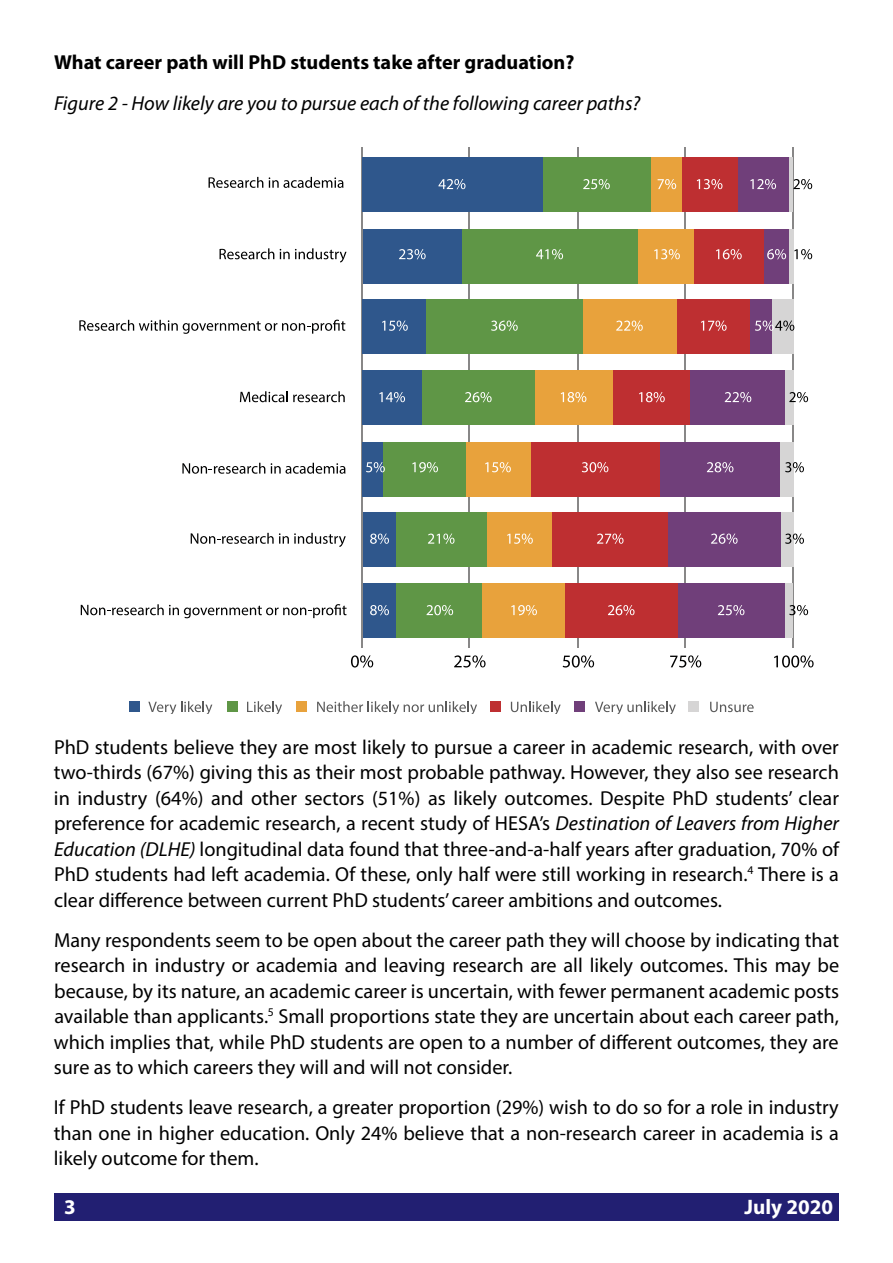
<style>
.page{position:relative;width:893px;height:1263px;background:#fff}
.page>*{position:absolute;margin:0;border:0;box-sizing:border-box;transform-origin:0 0}
.t1{font:700 21px "Myriad Pro";color:#fff}
.t2{font:20.25px/25.3px "Myriad Pro";color:#000;text-align:justify}
.t3{font:italic 20.25px "Myriad Pro";color:#000}
.t4{font:700 20.25px "Myriad Pro";color:#000}
.s1{font-style:italic}
</style>
<div class="page">
<div style="left:54px;top:1193px;width:785px;height:27px;background:#221f72"></div>
<hr style="left:361px;top:148px;width:2px;height:500px;background:#888787">
<hr style="left:468px;top:148px;width:2px;height:500px;background:#888787">
<hr style="left:577px;top:148px;width:1px;height:500px;background:#888787">
<hr style="left:684px;top:148px;width:2px;height:500px;background:#888787">
<hr style="left:793px;top:148px;width:1px;height:500px;background:#888787">
<svg style="left:209px;top:177px;width:54px;height:11px"></svg>
<svg style="left:269px;top:177px;width:74px;height:11px"></svg>
<svg style="left:220px;top:248px;width:54px;height:11px"></svg>
<svg style="left:280px;top:248px;width:67px;height:15px"></svg>
<svg style="left:79px;top:320px;width:266px;height:14px"></svg>
<svg style="left:240px;top:391px;width:105px;height:11px"></svg>
<svg style="left:182px;top:463px;width:83px;height:11px"></svg>
<svg style="left:271px;top:463px;width:74px;height:11px"></svg>
<svg style="left:191px;top:533px;width:155px;height:14px"></svg>
<svg style="left:81px;top:604px;width:266px;height:14px"></svg>
<svg style="left:351px;top:655px;width:22px;height:12px"></svg>
<svg style="left:454px;top:655px;width:32px;height:12px"></svg>
<svg style="left:563px;top:655px;width:31px;height:12px"></svg>
<svg style="left:670px;top:655px;width:31px;height:12px"></svg>
<svg style="left:774px;top:655px;width:40px;height:12px"></svg>
<hr style="left:789px;top:157px;width:4px;height:55px;background:#d6d5d5">
<div style="left:789px;top:229px;width:5px;height:55px;background:#d6d5d5"></div>
<div style="left:772px;top:299px;width:21px;height:55px;background:#d6d5d5"></div>
<div style="left:784px;top:370px;width:10px;height:55px;background:#d6d5d5"></div>
<div style="left:780px;top:442px;width:14px;height:55px;background:#d6d5d5"></div>
<div style="left:780px;top:512px;width:14px;height:55px;background:#d6d5d5"></div>
<div style="left:784px;top:583px;width:9px;height:55px;background:#d6d5d5"></div>
<div style="left:738px;top:157px;width:51px;height:55px;background:#703f7a"></div>
<div style="left:764px;top:229px;width:25px;height:55px;background:#703f7a"></div>
<div style="left:750px;top:299px;width:22px;height:55px;background:#703f7a"></div>
<div style="left:690px;top:370px;width:94px;height:55px;background:#703f7a"></div>
<div style="left:659px;top:442px;width:121px;height:55px;background:#703f7a"></div>
<div style="left:668px;top:512px;width:112px;height:55px;background:#703f7a"></div>
<div style="left:677px;top:583px;width:107px;height:55px;background:#703f7a"></div>
<div style="left:681px;top:157px;width:57px;height:55px;background:#be2f31"></div>
<div style="left:694px;top:229px;width:70px;height:55px;background:#be2f31"></div>
<div style="left:677px;top:299px;width:73px;height:55px;background:#be2f31"></div>
<div style="left:613px;top:370px;width:77px;height:55px;background:#be2f31"></div>
<div style="left:530px;top:442px;width:129px;height:55px;background:#be2f31"></div>
<div style="left:552px;top:512px;width:116px;height:55px;background:#be2f31"></div>
<div style="left:565px;top:583px;width:112px;height:55px;background:#be2f31"></div>
<div style="left:651px;top:157px;width:30px;height:55px;background:#e8a23c"></div>
<div style="left:637px;top:229px;width:57px;height:55px;background:#e8a23c"></div>
<div style="left:582px;top:299px;width:95px;height:55px;background:#e8a23c"></div>
<div style="left:534px;top:370px;width:79px;height:55px;background:#e8a23c"></div>
<div style="left:466px;top:442px;width:64px;height:55px;background:#e8a23c"></div>
<div style="left:486px;top:512px;width:66px;height:55px;background:#e8a23c"></div>
<div style="left:482px;top:583px;width:83px;height:55px;background:#e8a23c"></div>
<div style="left:543px;top:157px;width:108px;height:55px;background:#5f9646"></div>
<div style="left:462px;top:229px;width:175px;height:55px;background:#5f9646"></div>
<div style="left:426px;top:299px;width:156px;height:55px;background:#5f9646"></div>
<div style="left:422px;top:370px;width:112px;height:55px;background:#5f9646"></div>
<div style="left:383px;top:442px;width:83px;height:55px;background:#5f9646"></div>
<div style="left:396px;top:512px;width:90px;height:55px;background:#5f9646"></div>
<div style="left:396px;top:583px;width:86px;height:55px;background:#5f9646"></div>
<div style="left:363px;top:157px;width:180px;height:55px;background:#2f578c"></div>
<div style="left:363px;top:229px;width:99px;height:55px;background:#2f578c"></div>
<div style="left:363px;top:299px;width:63px;height:55px;background:#2f578c"></div>
<div style="left:363px;top:370px;width:59px;height:55px;background:#2f578c"></div>
<div style="left:363px;top:442px;width:20px;height:55px;background:#2f578c"></div>
<div style="left:363px;top:512px;width:33px;height:55px;background:#2f578c"></div>
<div style="left:363px;top:583px;width:33px;height:55px;background:#2f578c"></div>
<svg style="left:789px;top:605px;width:19px;height:10px"></svg>
<svg style="left:785px;top:534px;width:19px;height:10px"></svg>
<svg style="left:785px;top:462px;width:19px;height:10px"></svg>
<svg style="left:789px;top:392px;width:19px;height:10px"></svg>
<svg style="left:794px;top:249px;width:18px;height:10px"></svg>
<svg style="left:793px;top:179px;width:19px;height:10px"></svg>
<svg style="left:718px;top:605px;width:26px;height:10px"></svg>
<svg style="left:711px;top:534px;width:27px;height:10px"></svg>
<svg style="left:707px;top:462px;width:26px;height:10px"></svg>
<svg style="left:725px;top:392px;width:26px;height:10px"></svg>
<svg style="left:755px;top:321px;width:39px;height:10px"></svg>
<svg style="left:767px;top:249px;width:19px;height:10px"></svg>
<svg style="left:750px;top:179px;width:26px;height:10px"></svg>
<svg style="left:608px;top:605px;width:26px;height:10px"></svg>
<svg style="left:597px;top:534px;width:26px;height:10px"></svg>
<svg style="left:582px;top:462px;width:26px;height:10px"></svg>
<svg style="left:639px;top:392px;width:26px;height:10px"></svg>
<svg style="left:701px;top:321px;width:26px;height:10px"></svg>
<svg style="left:716px;top:249px;width:26px;height:10px"></svg>
<svg style="left:697px;top:179px;width:25px;height:10px"></svg>
<svg style="left:511px;top:605px;width:26px;height:10px"></svg>
<svg style="left:507px;top:534px;width:26px;height:10px"></svg>
<svg style="left:485px;top:462px;width:26px;height:10px"></svg>
<svg style="left:561px;top:392px;width:25px;height:10px"></svg>
<svg style="left:616px;top:321px;width:27px;height:10px"></svg>
<svg style="left:654px;top:249px;width:26px;height:10px"></svg>
<svg style="left:658px;top:179px;width:18px;height:10px"></svg>
<svg style="left:427px;top:605px;width:26px;height:10px"></svg>
<svg style="left:428px;top:534px;width:26px;height:10px"></svg>
<svg style="left:412px;top:462px;width:26px;height:10px"></svg>
<svg style="left:465px;top:392px;width:27px;height:10px"></svg>
<svg style="left:491px;top:321px;width:27px;height:10px"></svg>
<svg style="left:536px;top:249px;width:27px;height:10px"></svg>
<svg style="left:583px;top:179px;width:27px;height:10px"></svg>
<svg style="left:370px;top:605px;width:19px;height:10px"></svg>
<svg style="left:370px;top:534px;width:19px;height:10px"></svg>
<svg style="left:366px;top:462px;width:19px;height:10px"></svg>
<svg style="left:379px;top:392px;width:26px;height:10px"></svg>
<svg style="left:382px;top:321px;width:26px;height:10px"></svg>
<svg style="left:399px;top:249px;width:27px;height:10px"></svg>
<svg style="left:438px;top:179px;width:27px;height:10px"></svg>
<div style="left:129px;top:701px;width:11px;height:11px;background:#2f578c"></div>
<svg style="left:148px;top:701px;width:64px;height:13px"></svg>
<div style="left:227px;top:701px;width:11px;height:11px;background:#5f9646"></div>
<svg style="left:247px;top:701px;width:35px;height:13px"></svg>
<div style="left:296px;top:701px;width:11px;height:11px;background:#e8a23c"></div>
<svg style="left:317px;top:701px;width:160px;height:13px"></svg>
<div style="left:490px;top:701px;width:11px;height:11px;background:#be2f31"></div>
<svg style="left:511px;top:701px;width:50px;height:13px"></svg>
<div style="left:574px;top:701px;width:11px;height:11px;background:#703f7a"></div>
<svg style="left:595px;top:701px;width:81px;height:13px"></svg>
<div style="left:688px;top:701px;width:11px;height:11px;background:#d6d5d5"></div>
<svg style="left:710px;top:702px;width:44px;height:10px"></svg>
<p class="t4" style="left:54px;top:51px;width:522px">What career path will PhD students take after graduation?</p>
<p class="t3" style="left:54px;top:90px;width:588px">Figure 2 - How likely are you to pursue each of the following career paths?</p>
<p class="t2" style="left:54px;top:734px;width:787px">PhD students believe they are most likely to pursue a career in academic research, with over two-thirds (67%) giving this as their most probable pathway. However, they also see research in industry (64%) and other sectors (51%) as likely outcomes. Despite PhD students’ clear preference for academic research, a recent study of HESA’s <span class="s1">Destination of Leavers from Higher Education (DLHE)</span> longitudinal data found that three-and-a-half years after graduation, 70% of PhD students had left academia. Of these, only half were still working in research.<sup>4</sup> There is a clear difference between current PhD students’ career ambitions and outcomes.</p>
<p class="t2" style="left:54px;top:927px;width:787px">Many respondents seem to be open about the career path they will choose by indicating that research in industry or academia and leaving research are all likely outcomes. This may be because, by its nature, an academic career is uncertain, with fewer permanent academic posts available than applicants.<sup>5</sup> Small proportions state they are uncertain about each career path, which implies that, while PhD students are open to a number of different outcomes, they are sure as to which careers they will and will not consider.</p>
<p class="t2" style="left:54px;top:1094px;width:786px">If PhD students leave research, a greater proportion (29%) wish to do so for a role in industry than one in higher education. Only 24% believe that a non-research career in academia is a likely outcome for them.</p>
<p class="t1" style="left:64px;top:1195px;width:13px">3</p>
<p class="t1" style="left:745px;top:1195px;width:90px">July 2020</p>
</div>
